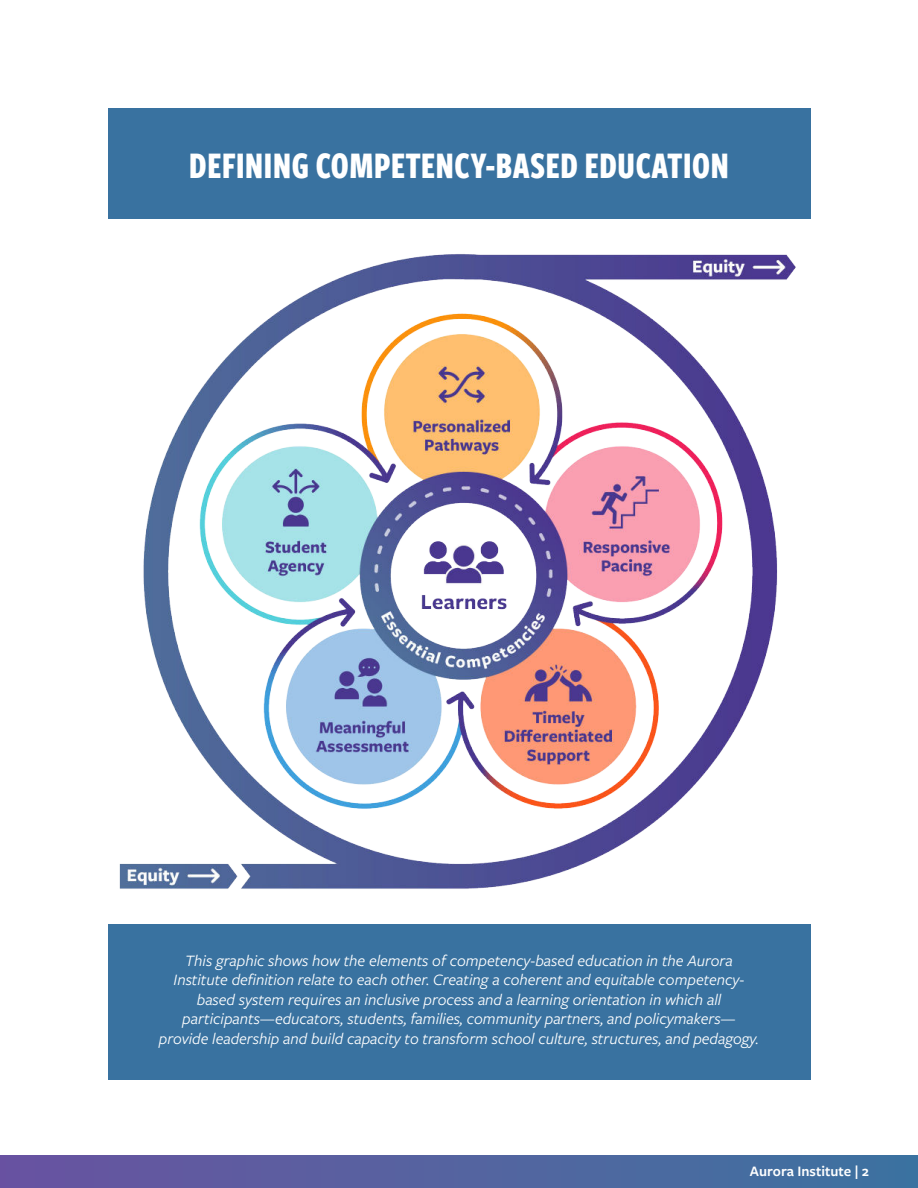
<style>
.page{position:relative;width:918px;height:1188px;background:#fff}
.page>*{position:absolute;margin:0;border:0;box-sizing:border-box;transform-origin:0 0}
.t1{font:700 39px "Freight Sans Cmp Pro";color:#fff}
.t2{font:italic 16.5px/19.5px "Freight Sans Pro";color:#fff;text-align:center}
.t3{font:600 15px "Freight Sans Pro";color:#fff}
</style>
<div class="page">
<div style="left:0;top:1156px;width:918px;height:32px;background:linear-gradient(to right,#6a53a0,#3d73a0)"></div>
<div style="left:108px;top:108px;width:702px;height:972px;background:#3972a0"></div>
<div style="left:108px;top:219px;width:702px;height:704px;background:#fff"></div>
<img style="left:119px;top:254px;width:677px;height:635px">
<h1 class="t1" style="left:189px;top:149px;width:542px">DEFINING COMPETENCY-BASED EDUCATION</h1>
<p class="t2" style="left:159px;top:953px;width:602px">This graphic shows how the elements of competency-based education in the Aurora Institute definition relate to each other. Creating a coherent and equitable competency&shy;based system requires an inclusive process and a learning orientation in which all participants—educators, students, families, community partners, and policymakers— provide leadership and build capacity to transform school culture, structures, and pedagogy.</p>
<p class="t3" style="left:750px;top:1166px;width:121px">Aurora Institute | 2</p>
</div>
